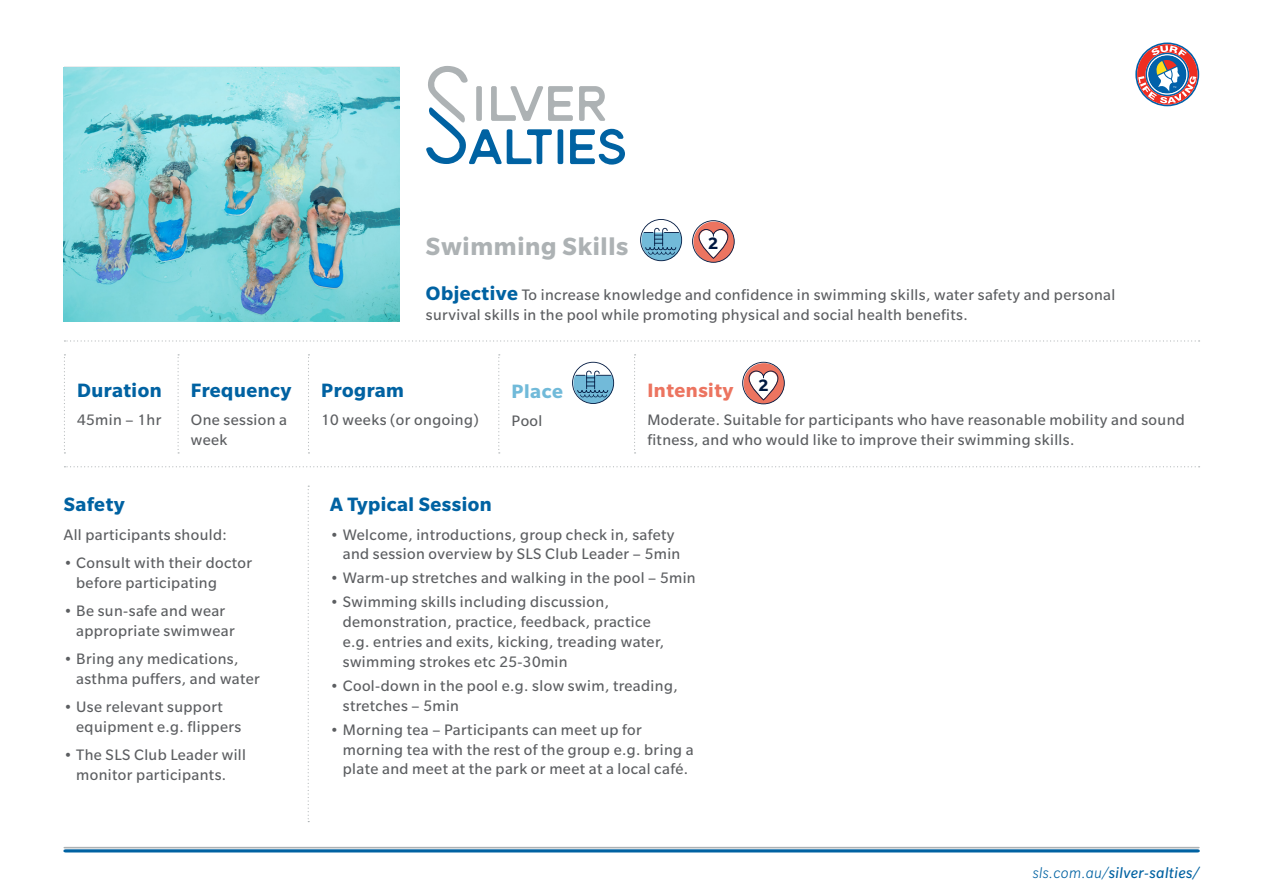
<style>
.page{position:relative;width:1263px;height:893px;background:#fff}
.page>*{position:absolute;margin:0;border:0;box-sizing:border-box;transform-origin:0 0}
.large_title{font:700 27px "Slate Std";letter-spacing:.025em;color:#adb2b4}
.body_ttilte{font:700 21px "Slate Std";letter-spacing:.025em;color:#0062a2}
.body{font:700 21px "Slate Std";letter-spacing:.025em;color:#0062a2}
.body_ttilte-2{font:700 21px "Slate Std";letter-spacing:.025em;color:#ec7460}
.body_ttilte-3{font:700 21px "Slate Std";letter-spacing:.025em;color:#71bad9}
.t1{font:700 18px "Slate Std";color:#001941}
.body-2{font:16.5px/19.8px "Slate Std";letter-spacing:.025em;color:#5c5e61}
.body-3{font:italic 16.5px "Slate Std";letter-spacing:.025em;color:#0062a2}
.s1{font-weight:700;font-size:21px;color:#0062a2}
.s2{font-weight:300}
</style>
<div class="page">
<svg style="left:1135px;top:43px;width:64px;height:63px"></svg>
<svg style="left:64px;top:847px;width:1136px;height:5px;background:#5e94b7"></svg>
<svg style="left:426px;top:66px;width:199px;height:99px"></svg>
<svg style="left:640px;top:219px;width:42px;height:42px"></svg>
<svg style="left:692px;top:220px;width:43px;height:43px"></svg>
<svg style="left:64px;top:340px;width:1135px;height:2px"></svg>
<svg style="left:64px;top:466px;width:1135px;height:1px"></svg>
<img style="left:64px;top:68px;width:336px;height:254px">
<svg style="left:64px;top:354px;width:1px;height:99px"></svg>
<svg style="left:178px;top:354px;width:1px;height:99px"></svg>
<svg style="left:308px;top:354px;width:1px;height:99px"></svg>
<svg style="left:498px;top:354px;width:2px;height:99px"></svg>
<svg style="left:634px;top:354px;width:2px;height:99px"></svg>
<svg style="left:572px;top:362px;width:42px;height:42px"></svg>
<svg style="left:742px;top:362px;width:43px;height:42px"></svg>
<svg style="left:308px;top:486px;width:1px;height:336px"></svg>
<p class="body_ttilte" style="left:77px;top:379px;width:86px">Duration</p>
<p class="body-2" style="left:77px;top:410px;width:86px">45min – 1hr</p>
<p class="body_ttilte" style="left:191px;top:379px;width:102px">Frequency</p>
<p class="body-2" style="left:191px;top:410px;width:98px">One session a week</p>
<p class="body" style="left:64px;top:493px;width:62px">Safety</p>
<p class="body-2" style="left:64px;top:524px;width:165px">All participants should:</p>
<p class="body-2" style="left:76px;top:553px;width:177px;text-indent:-12px">• Consult with their doctor before participating</p>
<p class="body-2" style="left:76px;top:601px;width:160px;text-indent:-12px">• Be sun-safe and wear appropriate swimwear</p>
<p class="body-2" style="left:76px;top:649px;width:185px;text-indent:-12px">• Bring any medications, asthma puffers, and water</p>
<p class="body-2" style="left:76px;top:697px;width:167px;text-indent:-12px">• Use relevant support equipment e.g. flippers</p>
<p class="body-2" style="left:64px;top:745px;width:184px;text-align:center">• The SLS Club Leader will monitor participants.</p>
<p class="large_title" style="left:426px;top:232px;width:204px">Swimming Skills</p>
<p class="t1" style="left:708px;top:234px;width:12px">2</p>
<p class="body-2" style="left:426px;top:285px;width:691px"><span class="s1">Objective</span> To increase knowledge and confidence in swimming skills, water safety and personal survival skills in the pool while promoting physical and social health benefits.</p>
<p class="body_ttilte" style="left:321px;top:379px;width:84px">Program</p>
<p class="body-2" style="left:321px;top:410px;width:159px">10 weeks (or ongoing)</p>
<p class="body_ttilte-3" style="left:512px;top:380px;width:53px">Place</p>
<p class="body-2" style="left:512px;top:411px;width:32px">Pool</p>
<p class="body_ttilte-2" style="left:647px;top:379px;width:88px">Intensity</p>
<p class="t1" style="left:758px;top:376px;width:12px">2</p>
<p class="body-2" style="left:647px;top:410px;width:539px">Moderate. Suitable for participants who have reasonable mobility and sound fitness, and who would like to improve their swimming skills.</p>
<p class="body" style="left:330px;top:493px;width:163px">A Typical Session</p>
<p class="body-2" style="left:343px;top:524px;width:339px;text-indent:-13px">• Welcome, introductions, group check in, safety and session overview by SLS Club Leader – 5min</p>
<p class="body-2" style="left:330px;top:568px;width:367px">• Warm-up stretches and walking in the pool – 5min</p>
<p class="body-2" style="left:343px;top:592px;width:323px;text-indent:-13px">• Swimming skills including discussion, demonstration, practice, feedback, practice e.g. entries and exits, kicking, treading water, swimming strokes etc 25-30min</p>
<p class="body-2" style="left:343px;top:676px;width:336px;text-indent:-13px">• Cool-down in the pool e.g. slow swim, treading, stretches – 5min</p>
<p class="body-2" style="left:343px;top:719px;width:352px;text-indent:-13px">• Morning tea – Participants can meet up for morning tea with the rest of the group e.g. bring a plate and meet at the park or meet at a local café.</p>
<p class="body-3" style="left:1033px;top:865px;width:168px"><span class="s2">sls.com.au/</span>silver-salties/</p>
</div>
